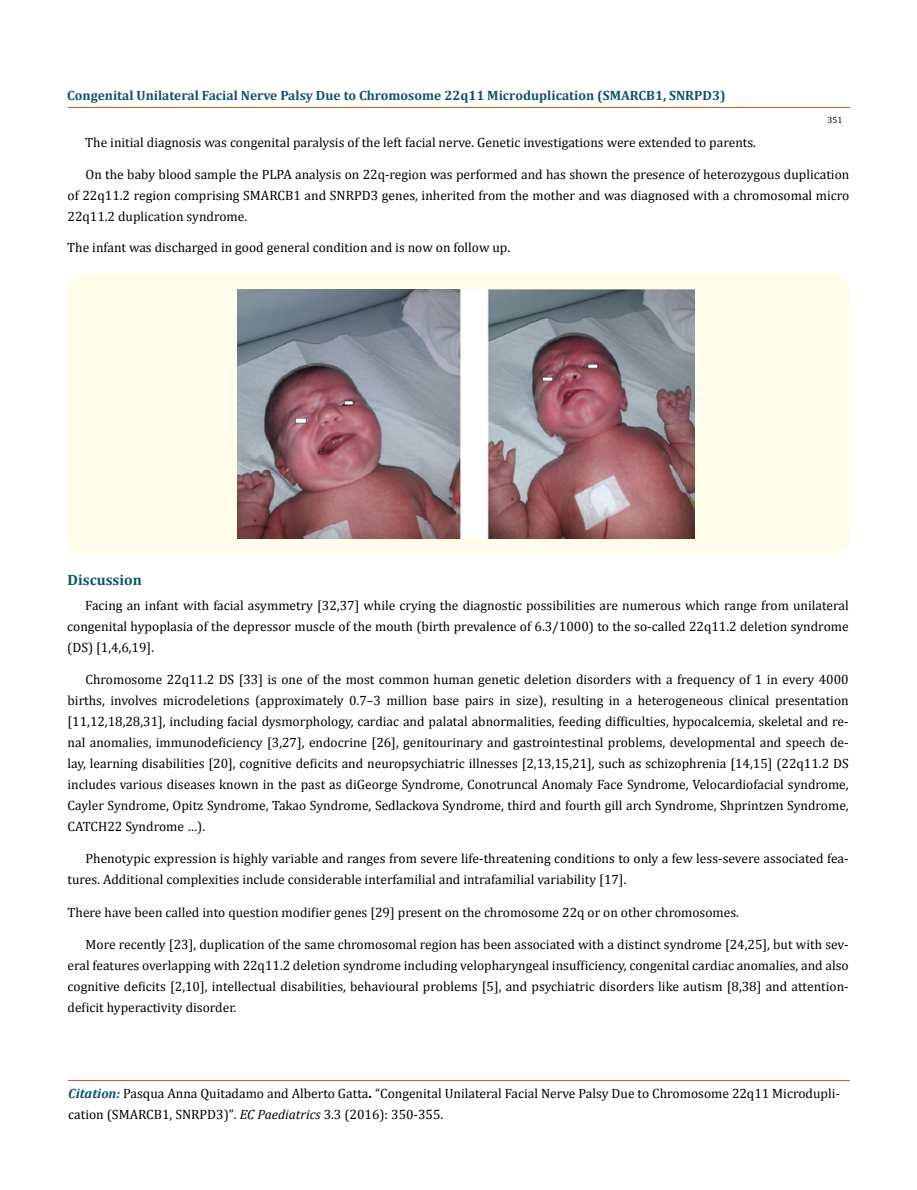
<style>
.page{position:relative;width:917px;height:1190px;background:#fff}
.page>*{position:absolute;margin:0;border:0;box-sizing:border-box;transform-origin:0 0}
.t1{font:700 15px "Cambria";color:#0e546a}
.t2{font:13.5px/21px "Cambria";color:#000;text-align:justify}
.t3{font:700 13.5px "Cambria";color:#0e546a}
.t4{font:9px "Cambria";color:#000}
.s1{font-weight:700;font-style:italic;color:#0e546a}
.s2{font-weight:700;font-size:15px}
.s3{font-size:13.35px}
.s4{font-style:italic}
</style>
<div class="page">
<hr style="left:68px;top:108px;width:781px;height:1px;background:#e05d1a">
<hr style="left:68px;top:1080px;width:781px;height:1px;background:#e05d1a">
<div style="left:67px;top:273px;width:782px;height:282px;background:#fffde9;border-radius:18px"></div>
<img style="left:237px;top:289px;width:457px;height:249px">
<p class="t3" style="left:67px;top:85px;width:659px">Congenital Unilateral Facial Nerve Palsy Due to Chromosome 22q11 Microduplication (SMARCB1, SNRPD3)</p>
<p class="t4" style="left:827px;top:115px;width:16px">351</p>
<p class="t2" style="left:85px;top:132px;width:672px">The initial diagnosis was congenital paralysis of the left facial nerve. Genetic investigations were extended to parents.</p>
<p class="t2" style="left:68px;top:163px;width:783px;text-indent:18px">On the baby blood sample the PLPA analysis on 22q-region was performed and has shown the presence of heterozygous duplication of 22q11.2 region comprising SMARCB1 and SNRPD3 genes, inherited from the mother and was diagnosed with a chromosomal micro 22q11.2 duplication syndrome.</p>
<p class="t2" style="left:67px;top:237px;width:444px">The infant was discharged in good general condition and is now on follow up.</p>
<p class="t1" style="left:68px;top:569px;width:76px">Discussion</p>
<p class="t2" style="left:67px;top:595px;width:783px;text-indent:18px">Facing an infant with facial asymmetry [32,37] while crying the diagnostic possibilities are numerous which range from unilateral congenital hypoplasia of the depressor muscle of the mouth (birth prevalence of 6.3/1000) to the so-called 22q11.2 deletion syndrome (DS) [1,4,6,19].</p>
<p class="t2" style="left:68px;top:669px;width:782px;text-indent:18px">Chromosome 22q11.2 DS [33] is one of the most common human genetic deletion disorders with a frequency of 1 in every 4000 births, involves microdeletions (approximately 0.7–3 million base pairs in size), resulting in a heterogeneous clinical presentation [11,12,18,28,31], including facial dysmorphology, cardiac and palatal abnormalities, feeding difficulties, hypocalcemia, skeletal and re&shy;nal anomalies, immunodeficiency [3,27], endocrine [26], genitourinary and gastrointestinal problems, developmental and speech de&shy;lay, learning disabilities [20], cognitive deficits and neuropsychiatric illnesses [2,13,15,21], such as schizophrenia [14,15] (22q11.2 DS includes various diseases known in the past as diGeorge Syndrome, Conotruncal Anomaly Face Syndrome, Velocardiofacial syndrome, Cayler Syndrome, Opitz Syndrome, Takao Syndrome, Sedlackova Syndrome, third and fourth gill arch Syndrome, Shprintzen Syndrome, CATCH22 Syndrome …).</p>
<p class="t2" style="left:68px;top:848px;width:782px;text-indent:18px">Phenotypic expression is highly variable and ranges from severe life-threatening conditions to only a few less-severe associated fea&shy;tures. Additional complexities include considerable interfamilial and intrafamilial variability [17].</p>
<p class="t2" style="left:68px;top:901px;width:673px">There have been called into question modifier genes [29] present on the chromosome 22q or on other chromosomes.</p>
<p class="t2" style="left:68px;top:933px;width:782px;text-indent:18px">More recently [23], duplication of the same chromosomal region has been associated with a distinct syndrome [24,25], but with sev&shy;eral features overlapping with 22q11.2 deletion syndrome including velopharyngeal insufficiency, congenital cardiac anomalies, and also cognitive deficits [2,10], intellectual disabilities, behavioural problems [5], and psychiatric disorders like autism [8,38] and attention&shy;deficit hyperactivity disorder.</p>
<p class="t2" style="left:68px;top:1082px;width:773px"><span class="s1">Citation:</span> Pasqua Anna Quitadamo and Alberto Gatta<span class="s2">.</span> “Congenital Unilateral Facial Nerve Palsy Due to Chromosome 22q11 Microdupli&shy;cation (SMARCB1, SNRPD3)”<span class="s3">.</span> <span class="s4">EC Paediatrics</span> <span class="s3">3</span>.3 (2016): 350-355.</p>
</div>
